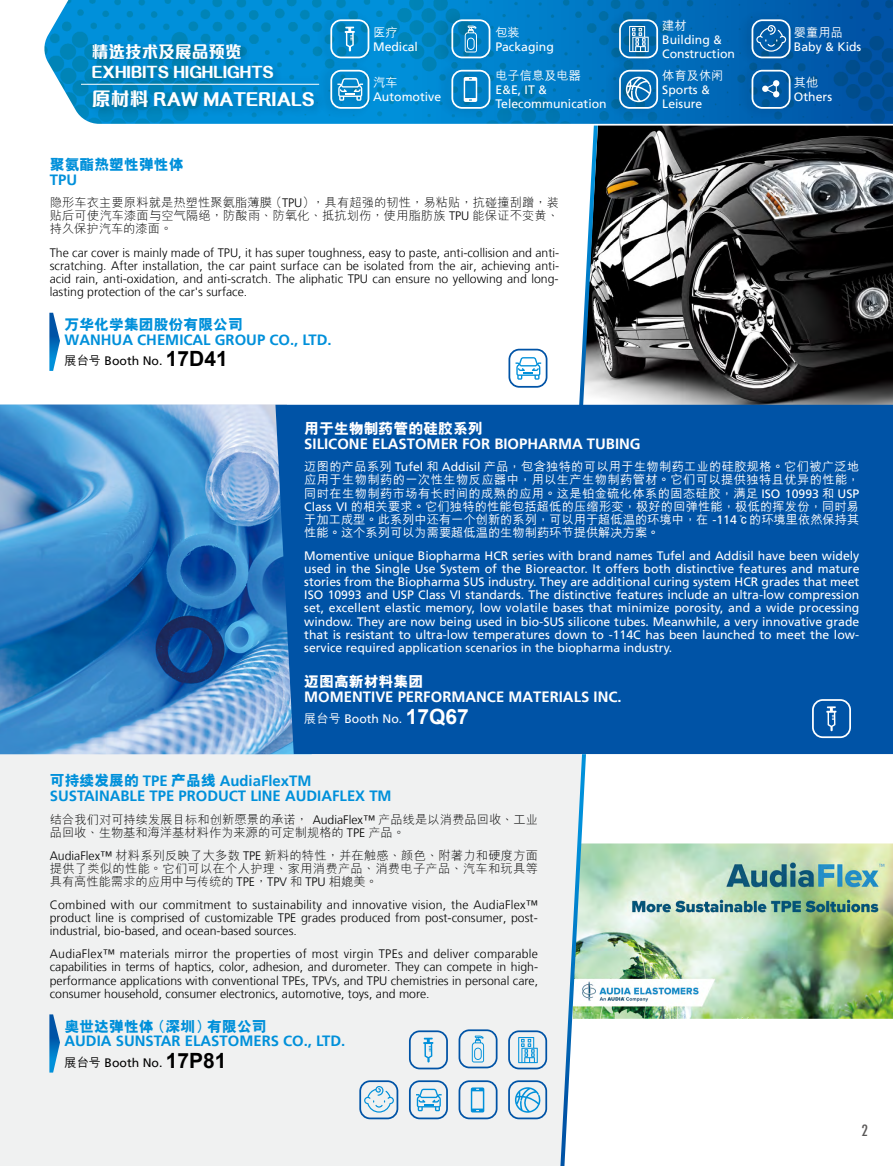
<style>
.page{position:relative;width:893px;height:1166px;background:#fff}
.page>*{position:absolute;margin:0;border:0;box-sizing:border-box;transform-origin:0 0}
.t1{font:800 18.9px "M Elle HKS";color:#fff}
.t2{font:800 16.62px/19.9px "M Elle HKS";color:#fff}
.t3{font:500 condensed 15.75px "Futura BT";color:#595757}
.t4{font:700 14.88px/14.9px "Frutiger LT";color:#0090da}
.t5{font:700 14.88px "Frutiger LT";color:#fff}
.t6{font:800 14.88px "M Hei HKS";color:#0090da}
.t7{font:800 14.88px "M Hei HKS";color:#fff}
.t8{font:300 12.25px/13.1px "Frutiger LT";color:#000;text-align:justify}
.t9{font:12.25px/13.1px "Frutiger LT";color:#fff}
.t10{font:500 12.25px/13.1px "M Hei HKS";color:#fff;text-align:justify}
.t11{font:300 12.25px/13.1px "M Hei HKS";letter-spacing:.005em;color:#000;text-align:justify}
.t12{font:12.25px "Frutiger LT";color:#000}
.s1{font-family:"Frutiger LT"}
.s2{font-family:"M Hei HKS";font-weight:500}
.s3{font-family:"Arial";font-weight:700;font-size:21px}
.s4{font-family:"Frutiger LT";font-weight:400}
.s5{font-family:"M Hei HKS";font-weight:800}
</style>
<div class="page">
<div style="left:0;top:754px;width:893px;height:412px;background:#f0f1f1"></div>
<div style="left:586px;top:755px;width:307px;height:411px;background:#fff"></div>
<img style="left:586px;top:843px;width:307px;height:176px">
<svg style="left:560px;top:754px;width:26px;height:412px"></svg>
<img style="left:599px;top:126px;width:294px;height:279px">
<svg style="left:574px;top:126px;width:25px;height:279px"></svg>
<img style="left:0;top:404px;width:312px;height:350px">
<div style="left:275px;top:405px;width:618px;height:349px;background:#0053a6"></div>
<svg style="left:515px;top:357px;width:26px;height:23px"></svg>
<div style="left:508px;top:349px;width:39px;height:39px;border:2px solid #0053a6;border-radius:10px"></div>
<svg style="left:49px;top:313px;width:11px;height:58px"></svg>
<svg style="left:49px;top:1014px;width:11px;height:58px"></svg>
<svg style="left:423px;top:1037px;width:10px;height:25px"></svg>
<div style="left:409px;top:1030px;width:39px;height:39px;border:2px solid #0053a6;border-radius:10px"></div>
<svg style="left:472px;top:1035px;width:12px;height:27px"></svg>
<div style="left:459px;top:1029px;width:38px;height:39px;border:2px solid #0053a6;border-radius:10px"></div>
<svg style="left:518px;top:1037px;width:20px;height:26px"></svg>
<div style="left:508px;top:1030px;width:39px;height:39px;border:2px solid #0053a6;border-radius:10px"></div>
<svg style="left:364px;top:1086px;width:30px;height:26px"></svg>
<div style="left:359px;top:1080px;width:39px;height:39px;border:2px solid #0053a6;border-radius:10px"></div>
<svg style="left:416px;top:1088px;width:26px;height:23px"></svg>
<div style="left:409px;top:1080px;width:39px;height:39px;border:2px solid #0053a6;border-radius:10px"></div>
<svg style="left:471px;top:1087px;width:13px;height:25px"></svg>
<div style="left:459px;top:1080px;width:38px;height:39px;border:2px solid #0053a6;border-radius:10px"></div>
<svg style="left:515px;top:1087px;width:26px;height:25px"></svg>
<div style="left:508px;top:1080px;width:39px;height:39px;border:2px solid #0053a6;border-radius:10px"></div>
<svg style="left:826px;top:706px;width:10px;height:25px"></svg>
<div style="left:812px;top:699px;width:39px;height:39px;border:2px solid #fff;border-radius:10px"></div>
<svg style="left:44px;top:0;width:849px;height:126px;background:#0e7ec3"></svg>
<div style="left:88px;top:39px;width:195px;height:49px;background:#000;opacity:.2"></div>
<div style="left:88px;top:85px;width:237px;height:34px;background:#000;opacity:.2"></div>
<div style="left:68px;top:74px;width:254px;height:21px;background:#000;opacity:.3"></div>
<hr style="left:81px;top:84px;width:238px;height:1px;background:#fff">
<div style="left:315px;top:10px;width:59px;height:59px;background:#000;opacity:.3"></div>
<svg style="left:345px;top:27px;width:10px;height:24px"></svg>
<div style="left:330px;top:19px;width:39px;height:39px;border:2px solid #fff;border-radius:10px"></div>
<div style="left:436px;top:10px;width:59px;height:59px;background:#000;opacity:.3"></div>
<svg style="left:465px;top:26px;width:12px;height:26px"></svg>
<div style="left:451px;top:19px;width:39px;height:39px;border:2px solid #fff;border-radius:10px"></div>
<div style="left:604px;top:10px;width:59px;height:59px;background:#000;opacity:.3"></div>
<svg style="left:629px;top:26px;width:20px;height:26px"></svg>
<div style="left:619px;top:19px;width:39px;height:39px;border:2px solid #fff;border-radius:10px"></div>
<div style="left:737px;top:10px;width:58px;height:59px;background:#000;opacity:.3"></div>
<svg style="left:756px;top:25px;width:30px;height:27px"></svg>
<div style="left:752px;top:19px;width:38px;height:39px;border:2px solid #fff;border-radius:10px"></div>
<div style="left:315px;top:60px;width:59px;height:59px;background:#000;opacity:.3"></div>
<svg style="left:337px;top:78px;width:26px;height:23px"></svg>
<div style="left:330px;top:70px;width:39px;height:39px;border:2px solid #fff;border-radius:10px"></div>
<div style="left:436px;top:60px;width:59px;height:59px;background:#000;opacity:.3"></div>
<svg style="left:464px;top:77px;width:13px;height:25px"></svg>
<div style="left:451px;top:70px;width:39px;height:39px;border:2px solid #fff;border-radius:10px"></div>
<div style="left:604px;top:60px;width:59px;height:59px;background:#000;opacity:.3"></div>
<svg style="left:626px;top:77px;width:25px;height:25px"></svg>
<div style="left:619px;top:70px;width:39px;height:39px;border:2px solid #fff;border-radius:10px"></div>
<div style="left:737px;top:60px;width:58px;height:59px;background:#000;opacity:.3"></div>
<svg style="left:762px;top:80px;width:17px;height:17px"></svg>
<div style="left:752px;top:70px;width:38px;height:39px;border:2px solid #fff;border-radius:10px"></div>
<h2 class="t2" style="left:92px;top:40px;width:183px">精選技術及展品預覽<br>EXHIBITS HIGHLIGHTS</h2>
<h1 class="t1" style="left:92px;top:85px;width:224px">原材料 RAW MATERIALS</h1>
<p class="t10" style="left:373px;top:25px;width:26px">醫療</p>
<p class="t9" style="left:373px;top:40px;width:46px">Medical</p>
<p class="t10" style="left:373px;top:75px;width:26px">汽車</p>
<p class="t9" style="left:373px;top:90px;width:70px">Automotive</p>
<p class="t10" style="left:495px;top:25px;width:26px">包裝</p>
<p class="t9" style="left:495px;top:40px;width:60px">Packaging</p>
<p class="t10" style="left:495px;top:68px;width:87px">電子信息及電器</p>
<p class="t9" style="left:495px;top:83px;width:113px;line-height:14px">E&amp;E, IT &amp;<br>Telecommunication</p>
<p class="t6" style="left:50px;top:154px;width:135px">聚氨酯熱塑性彈性體</p>
<p class="t4" style="left:50px;top:172px;width:29px">TPU</p>
<p class="t11" style="left:50px;top:196px;width:511px">隱形車衣主要原料就是熱塑性聚氨脂薄膜（<span class="s1">TPU</span>），具有超強的韌性，易粘貼，抗碰撞刮蹭，裝貼後可使汽車漆面與空氣隔絕，防酸雨、防氧化、抵抗劃傷，使用脂肪族 <span class="s1">TPU</span> 能保證不變黃、持久保護汽車的漆面。</p>
<p class="t8" style="left:50px;top:246px;width:511px">The car cover is mainly made of TPU, it has super toughness, easy to paste, anti-collision and anti&shy;scratching. After installation, the car paint surface can be isolated from the air, achieving anti&shy;acid rain, anti-oxidation, and anti-scratch. The aliphatic TPU can ensure no yellowing and long&shy;lasting protection of the car's surface.</p>
<p class="t6" style="left:64px;top:314px;width:180px">萬華化學集團股份有限公司</p>
<p class="t4" style="left:64px;top:332px;width:269px">WANHUA CHEMICAL GROUP CO., LTD.</p>
<p class="t12" style="left:64px;top:354px;width:165px"><span class="s2">展台號</span> Booth No. <span class="s3">17D41</span></p>
<p class="t10" style="left:662px;top:18px;width:26px">建材</p>
<p class="t9" style="left:662px;top:32px;width:74px;line-height:14px">Building &amp;<br>Construction</p>
<p class="t10" style="left:662px;top:68px;width:63px">體育及休閒</p>
<p class="t9" style="left:662px;top:83px;width:49px;line-height:14px">Sports &amp;<br>Leisure</p>
<p class="t10" style="left:794px;top:25px;width:50px">嬰童用品</p>
<p class="t9" style="left:794px;top:40px;width:69px">Baby &amp; Kids</p>
<p class="t10" style="left:794px;top:75px;width:26px">其他</p>
<p class="t9" style="left:794px;top:90px;width:40px">Others</p>
<p class="t7" style="left:304px;top:418px;width:180px">用於生物製藥管的硅膠系列</p>
<p class="t5" style="left:304px;top:435px;width:338px">SILICONE ELASTOMER FOR BIOPHARMA TUBING</p>
<p class="t10" style="left:304px;top:459px;width:557px">邁圖的產品系列 <span class="s4">Tufel</span> 和 <span class="s4">Addisil</span> 產品，包含獨特的可以用於生物製藥工業的硅膠規格。它們被廣泛地應用於生物製藥的一次性生物反應器中，用以生產生物製藥管材。它們可以提供獨特且優異的性能，同時在生物製藥市場有長時間的成熟的應用。這是鉑金硫化體系的固態硅膠，滿足 <span class="s4">ISO 10993</span> 和 <span class="s4">USP Class VI</span> 的相關要求。它們獨特的性能包括超低的壓縮形變，極好的回彈性能，極低的揮發份，同時易於加工成型。此系列中還有一個創新的系列，可以用於超低溫的環境中，在 <span class="s4">-114</span>℃的環境裡依然保持其性能。這個系列可以為需要超低溫的生物製藥環節提供解決方案。</p>
<p class="t9" style="left:304px;top:549px;width:557px;text-align:justify">Momentive unique Biopharma HCR series with brand names Tufel and Addisil have been widely used in the Single Use System of the Bioreactor. It offers both distinctive features and mature stories from the Biopharma SUS industry. They are additional curing system HCR grades that meet ISO 10993 and USP Class VI standards. The distinctive features include an ultra-low compression set, excellent elastic memory, low volatile bases that minimize porosity, and a wide processing window. They are now being used in bio-SUS silicone tubes. Meanwhile, a very innovative grade that is resistant to ultra-low temperatures down to -114C has been launched to meet the low&shy;service required application scenarios in the biopharma industry.</p>
<p class="t7" style="left:304px;top:672px;width:120px">邁圖高新材料集團</p>
<p class="t5" style="left:304px;top:688px;width:319px">MOMENTIVE PERFORMANCE MATERIALS INC.</p>
<p class="t9" style="left:304px;top:712px;width:166px"><span class="s2">展台號</span> Booth No. <span class="s3">17Q67</span></p>
<p class="t4" style="left:50px;top:774px;width:343px"><span class="s5">可持續發展的</span> TPE <span class="s5">產品線</span> AudiaFlexTM<br>SUSTAINABLE TPE PRODUCT LINE AUDIAFLEX TM</p>
<p class="t11" style="left:50px;top:812px;width:490px">結合我們對可持續發展目標和創新願景的承諾， <span class="s1">AudiaFlex™</span> 產品線是以消費品回收、工業品回收、生物基和海洋基材料作為來源的可定制規格的 <span class="s1">TPE</span> 產品。</p>
<p class="t11" style="left:50px;top:848px;width:490px"><span class="s1">AudiaFlex™</span> 材料系列反映了大多數 <span class="s1">TPE</span> 新料的特性，並在觸感、顏色、附著力和硬度方面提供了類似的性能。它們可以在個人護理、家用消費產品、消費電子產品、汽車和玩具等具有高性能需求的應用中與傳統的 <span class="s1">TPE</span>，<span class="s1">TPV</span> 和 <span class="s1">TPU</span> 相媲美。</p>
<p class="t8" style="left:50px;top:898px;width:490px">Combined with our commitment to sustainability and innovative vision, the AudiaFlex™ product line is comprised of customizable TPE grades produced from post-consumer, post&shy;industrial, bio-based, and ocean-based sources.</p>
<p class="t8" style="left:50px;top:948px;width:490px">AudiaFlex™ materials mirror the properties of most virgin TPEs and deliver comparable capabilities in terms of haptics, color, adhesion, and durometer. They can compete in high&shy;performance applications with conventional TPEs, TPVs, and TPU chemistries in personal care, consumer household, consumer electronics, automotive, toys, and more.</p>
<p class="t6" style="left:64px;top:1016px;width:204px">奧世達彈性體（深圳）有限公司</p>
<p class="t4" style="left:64px;top:1034px;width:282px">AUDIA SUNSTAR ELASTOMERS CO., LTD.</p>
<p class="t12" style="left:64px;top:1055px;width:164px"><span class="s2">展台號</span> Booth No. <span class="s3">17P81</span></p>
<p class="t3" style="left:862px;top:1120px;width:8px">2</p>
</div>
